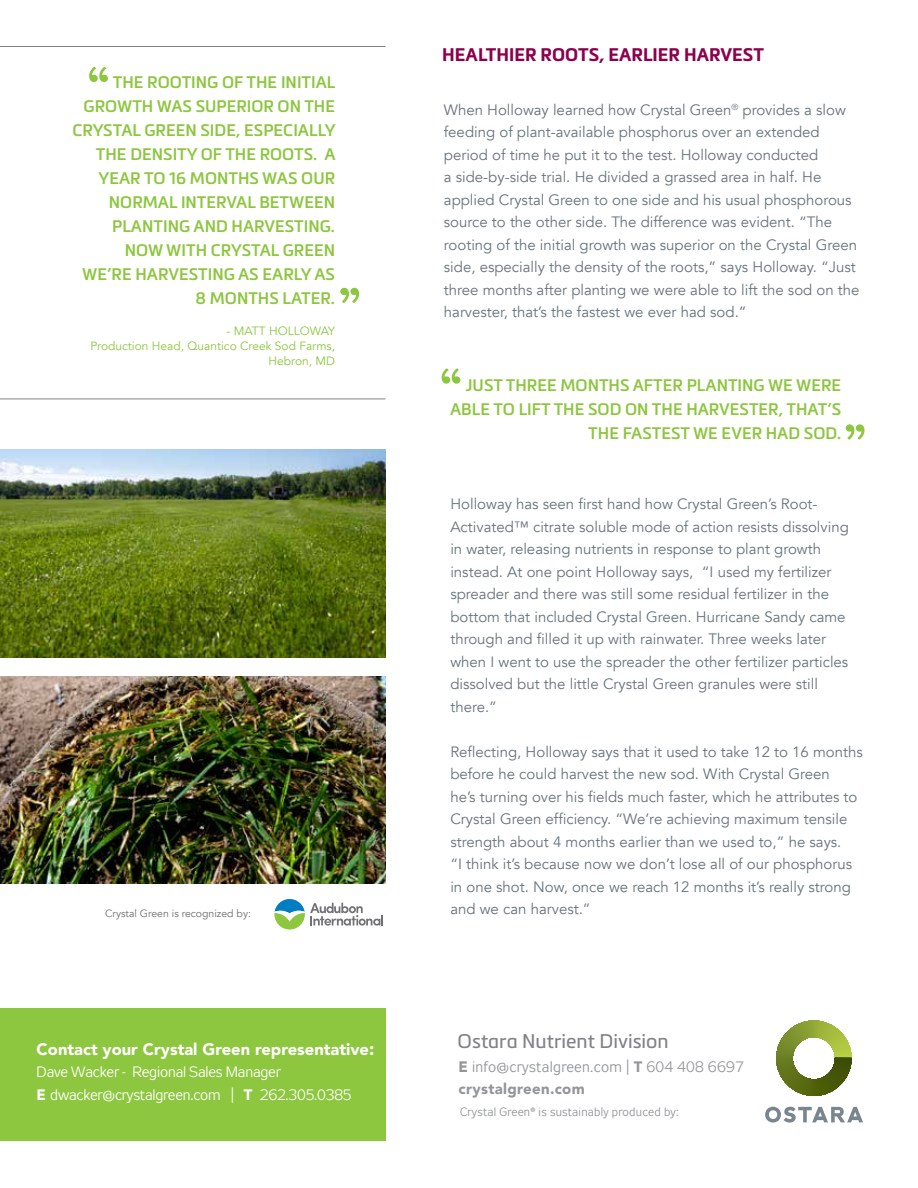
<style>
.page{position:relative;width:918px;height:1188px;background:#fff}
.page>*{position:absolute;margin:0;border:0;box-sizing:border-box;transform-origin:0 0}
.t1{font:900 51px "Brandon Grotesque";color:#8dc63f}
.t2{font:19.5px "Metronic Pro";color:#808285}
.t3{font:700 18px "Metronic Pro";color:#8c004c}
.t4{font:600 16.5px/24px "Metronic Pro";color:#8dc63f;text-align:right}
.t5{font:900 16.5px "Avenir LT Std";color:#fff}
.t6{font:15px/22.5px "Avenir";color:#68737a}
.t7{font:15px/22.5px "Zeppelin 31";letter-spacing:-.01em;color:#fff}
.t8{font:15px "Zeppelin 31";letter-spacing:.02em;color:#939598}
.t9{font:900 15px "Avenir LT Std";letter-spacing:.02em;color:#939598}
.t10{font:12px/15px "Avenir";color:#8dc63f;text-align:right}
.t11{font:12px "Zeppelin 31";letter-spacing:.02em;color:#939598}
.t12{font:10.5px "Avenir";color:#6d6e71}
.s1{font-size:18px}
.s2{font-family:"Avenir LT Std";font-weight:900}
</style>
<div class="page">
<hr style="left:0;top:46px;width:386px;height:1px;background:#808285">
<hr style="left:0;top:399px;width:386px;height:1px;background:#808285">
<svg style="left:274px;top:899px;width:109px;height:31px"></svg>
<div style="left:0;top:1008px;width:386px;height:133px;background:#8dc63f"></div>
<svg style="left:765px;top:1107px;width:98px;height:16px"></svg>
<svg style="left:776px;top:1021px;width:76px;height:75px"></svg>
<hr style="left:814px;top:1058px;width:38px;height:1px;background:#3a4a08">
<img style="left:0;top:450px;width:386px;height:207px">
<img style="left:0;top:677px;width:386px;height:207px">
<h1 class="t1" style="left:88px;top:49px;width:22px">“</h1>
<p class="t4" style="left:72px;top:70px;width:265px">THE ROOTING OF THE INITIAL<br>GROWTH WAS SUPERIOR ON THE<br>CRYSTAL GREEN SIDE, ESPECIALLY<br>THE DENSITY OF THE ROOTS. A<br>YEAR TO 16 MONTHS WAS OUR<br>NORMAL INTERVAL BETWEEN<br>PLANTING AND HARVESTING.<br>NOW WITH CRYSTAL GREEN<br>WE’RE HARVESTING AS EARLY AS<br>8 MONTHS LATER.</p>
<p class="t10" style="left:90px;top:324px;width:246px">- MATT HOLLOWAY<br>Production Head, Quantico Creek Sod Farms,<br>Hebron, MD</p>
<h1 class="t1" style="left:340px;top:270px;width:22px">”</h1>
<p class="t12" style="left:105px;top:907px;width:147px">Crystal Green is recognized by:</p>
<p class="t5" style="left:37px;top:1039px;width:339px">Contact your Crystal Green representative<span class="s1">:</span></p>
<p class="t7" style="left:37px;top:1062px;width:317px">Dave Wacker - Regional Sales Manager<br><span class="s2">E</span> dwacker@crystalgreen.com | <span class="s2">T</span> 262.305.0385</p>
<p class="t3" style="left:442px;top:43px;width:323px">HEALTHIER ROOTS, EARLIER HARVEST</p>
<p class="t6" style="left:444px;top:98px;width:417px">When Holloway learned how Crystal Green<sup>®</sup> provides a slow feeding of plant-available phosphorus over an extended period of time he put it to the test. Holloway conducted<br>a side-by-side trial. He divided a grassed area in half. He applied Crystal Green to one side and his usual phosphorous source to the other side. The difference was evident. “The rooting of the initial growth was superior on the Crystal Green side, especially the density of the roots,” says Holloway. “Just three months after planting we were able to lift the sod on the harvester, that’s the fastest we ever had sod.”</p>
<h1 class="t1" style="left:441px;top:351px;width:22px">“</h1>
<p class="t4" style="left:450px;top:373px;width:393px">JUST THREE MONTHS AFTER PLANTING WE WERE<br>ABLE TO LIFT THE SOD ON THE HARVESTER, THAT’S<br>THE FASTEST WE EVER HAD SOD.</p>
<h1 class="t1" style="left:845px;top:407px;width:22px">”</h1>
<p class="t6" style="left:450px;top:493px;width:400px">Holloway has seen first hand how Crystal Green’s Root-Activated™ citrate soluble mode of action resists dissolving in water, releasing nutrients in response to plant growth instead. At one point Holloway says, “I used my fertilizer spreader and there was still some residual fertilizer in the bottom that included Crystal Green. Hurricane Sandy came through and filled it up with rainwater. Three weeks later when I went to use the spreader the other fertilizer particles dissolved but the little Crystal Green granules were still there.”</p>
<p class="t6" style="left:450px;top:741px;width:414px">Reflecting, Holloway says that it used to take 12 to 16 months before he could harvest the new sod. With Crystal Green<br>he’s turning over his fields much faster, which he attributes to Crystal Green efficiency. “We’re achieving maximum tensile strength about 4 months earlier than we used to,” he says.<br>“I think it’s because now we don’t lose all of our phosphorus in one shot. Now, once we reach 12 months it’s really strong and we can harvest.”</p>
<h2 class="t2" style="left:458px;top:1027px;width:213px">Ostara Nutrient Division</h2>
<p class="t8" style="left:459px;top:1058px;width:287px"><span class="s2">E</span> info@crystalgreen.com | <span class="s2">T</span> 604 408 6697</p>
<p class="t9" style="left:459px;top:1080px;width:128px">crystalgreen.com</p>
<p class="t11" style="left:460px;top:1106px;width:220px">Crystal Green® is sustainably produced by:</p>
</div>
